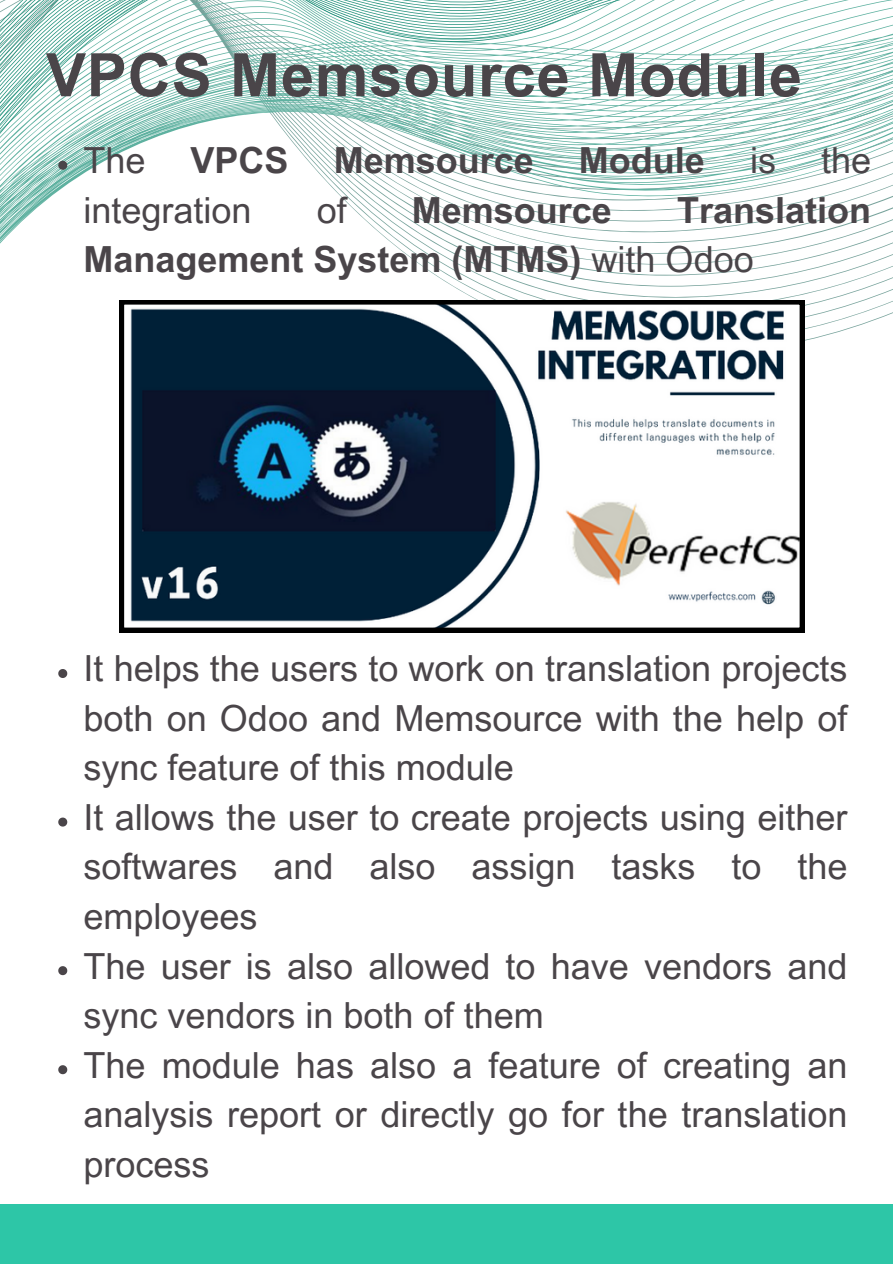
<style>
.page{position:relative;width:893px;height:1264px;background:#fff}
.page>*{position:absolute;margin:0;border:0;box-sizing:border-box;transform-origin:0 0}
.t1{font:700 60px "Arial MT Pro";letter-spacing:.015em;color:#4a4549}
.t2{font:36px/49.5px "Arial MT Pro";color:#4a4549;text-align:justify}
.t3{font:700 36px/49.5px "Arial MT Pro";color:#4a4549}
.s1{font-weight:400}
</style>
<div class="page">
<svg style="left:0;top:243px;width:892px;height:111px"></svg>
<svg style="left:0;top:134px;width:892px;height:109px"></svg>
<svg style="left:0;top:0;width:892px;height:134px"></svg>
<div style="left:0;top:1204px;width:892px;height:59px;background:#2dc6a7"></div>
<svg style="left:120px;top:300px;width:684px;height:332px"></svg>
<svg style="left:58px;top:161px;width:9px;height:9px"></svg>
<svg style="left:58px;top:669px;width:9px;height:9px"></svg>
<svg style="left:58px;top:817px;width:9px;height:9px"></svg>
<svg style="left:58px;top:966px;width:9px;height:9px"></svg>
<svg style="left:58px;top:1065px;width:9px;height:9px"></svg>
<h1 class="t1" style="left:46px;top:53px;width:757px">VPCS Memsource Module</h1>
<p class="t2" style="left:83px;top:140px;width:64px">The</p>
<p class="t3" style="left:190px;top:140px;width:99px">VPCS</p>
<p class="t3" style="left:334px;top:140px;width:201px">Memsource</p>
<p class="t3" style="left:579px;top:140px;width:127px">Module</p>
<p class="t2" style="left:750px;top:140px;width:27px">is</p>
<p class="t2" style="left:821px;top:140px;width:52px">the</p>
<p class="t2" style="left:83px;top:190px;width:170px">integration</p>
<p class="t2" style="left:317px;top:190px;width:32px">of</p>
<p class="t3" style="left:412px;top:190px;width:201px">Memsource</p>
<p class="t3" style="left:83px;top:190px;width:789px;text-indent:593px">Translation<br>Management System (MTMS) <span class="s1">with Odoo</span></p>
<p class="t2" style="left:83px;top:648px;width:765px">It helps the users to work on translation projects both on Odoo and Memsource with the help of sync feature of this module</p>
<p class="t2" style="left:83px;top:797px;width:765px">It allows the user to create projects using either softwares and also assign tasks to the employees</p>
<p class="t2" style="left:83px;top:945px;width:765px">The user is also allowed to have vendors and sync vendors in both of them</p>
<p class="t2" style="left:83px;top:1044px;width:765px">The module has also a feature of creating an analysis report or directly go for the translation process</p>
</div>
